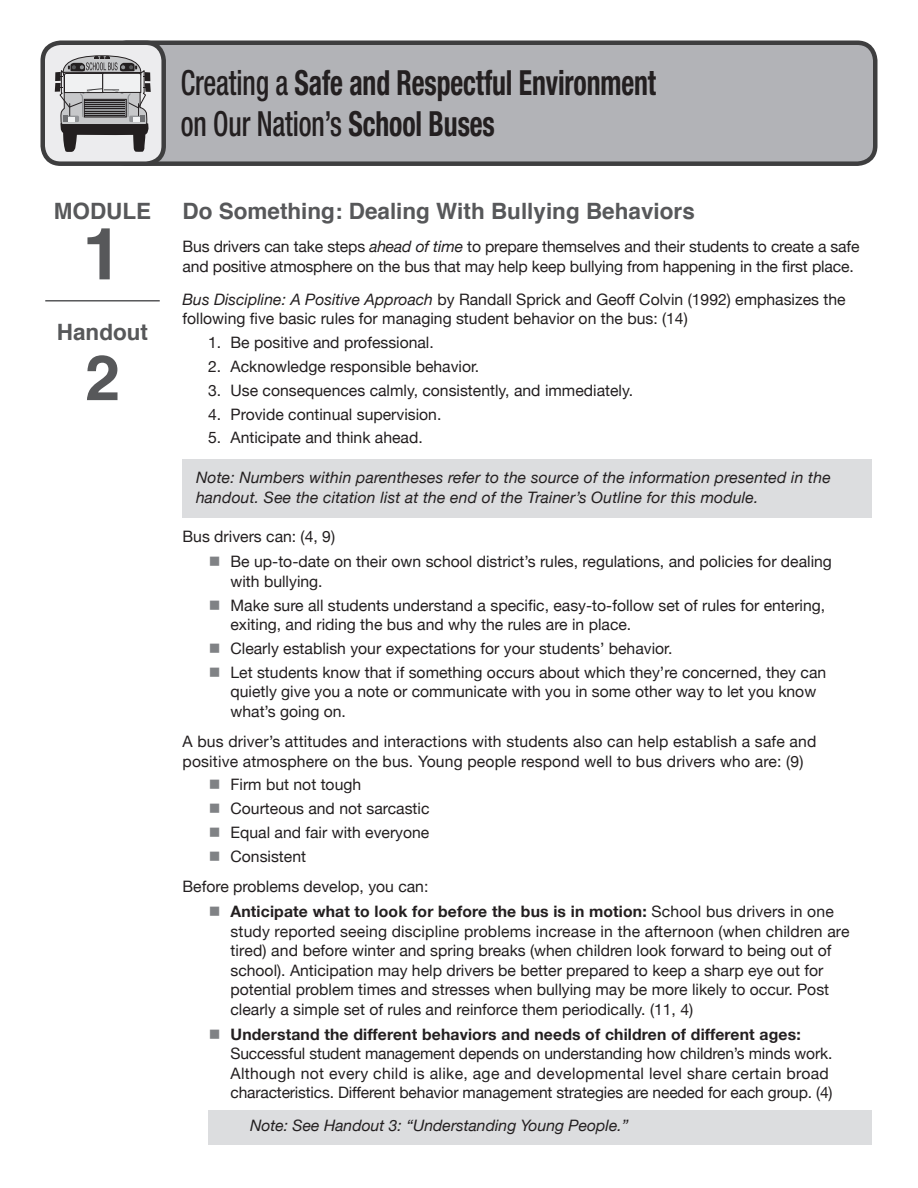
<style>
.page{position:relative;width:918px;height:1188px;background:#fff}
.page>*{position:absolute;margin:0;border:0;box-sizing:border-box;transform-origin:0 0}
.t1{font:700 72px "Helvetica";color:#57585a}
.t2{font:700 63px "Helvetica";color:#57585a}
.t3{font:700 condensed 34.65px/40.5px "Helvetica Neue";letter-spacing:-.005em;color:#231f20;scale:.8 1}
.Header_1{font:700 22.5px "Helvetica";color:#57585a}
.Bullets_1{font:15.75px/19.5px "Helvetica Neue";color:#231f20}
.Paragraph{font:15.75px/19.5px "Helvetica Neue";color:#231f20}
.t4{font:italic 15.75px/19.5px "Helvetica Neue";letter-spacing:.01em;color:#231f20}
.Paragraph_indent_for{font:15.75px "Helvetica Neue";color:#231f20}
.s1{font-weight:500}
.s2{font-style:italic}
.s3{color:#808285}
.s4{font-weight:700}
</style>
<div class="page">
<div style="left:109px;top:43px;width:766px;height:121px;background:#b2b3b7;border-radius:18px"></div>
<div style="left:106px;top:40px;width:771px;height:126px;border:4px solid #3e3e3f;border-radius:18px"></div>
<div style="left:43px;top:43px;width:121px;height:121px;background:#ececee;border-radius:18px"></div>
<div style="left:40px;top:40px;width:126px;height:126px;border:4px solid #3e3e3f;border-radius:18px"></div>
<svg style="left:55px;top:56px;width:96px;height:96px"></svg>
<div style="left:208px;top:1110px;width:664px;height:35px;background:#dcdddf"></div>
<div style="left:183px;top:459px;width:689px;height:58px;background:#dcdddf"></div>
<hr style="left:45px;top:300px;width:115px;height:2px;background:#57585a">
<p class="Header_1" style="left:54px;top:193px;width:99px">MODULE</p>
<p class="t1" style="left:82px;top:196px;width:42px">1</p>
<p class="Header_1" style="left:57px;top:314px;width:93px">Handout</p>
<p class="t2" style="left:85px;top:327px;width:37px">2</p>
<h3 class="t3" style="left:181px;top:62px;width:596px"><span class="s1">Creating a</span> Safe and Respectful Environment <span class="s1">on Our Nation’s</span> School Buses</h3>
<p class="Header_1" style="left:183px;top:193px;width:514px">Do Something: Dealing With Bullying Behaviors</p>
<p class="Paragraph" style="left:183px;top:237px;width:679px">Bus drivers can take steps <span class="s2">ahead of time</span> to prepare themselves and their students to create a safe and positive atmosphere on the bus that may help keep bullying from happening in the first place.</p>
<p class="Paragraph" style="left:183px;top:289px;width:665px"><span class="s2">Bus Discipline: A Positive Approach</span> by Randall Sprick and Geoff Colvin (1992) emphasizes the following five basic rules for managing student behavior on the bus: (14)</p>
<p class="Paragraph_indent_for" style="left:208px;top:333px;width:227px">1. Be positive and professional.</p>
<p class="Paragraph_indent_for" style="left:208px;top:357px;width:273px">2. Acknowledge responsible behavior.</p>
<p class="Paragraph_indent_for" style="left:208px;top:381px;width:427px">3. Use consequences calmly, consistently, and immediately.</p>
<p class="Paragraph_indent_for" style="left:208px;top:405px;width:235px">4. Provide continual supervision.</p>
<p class="Paragraph_indent_for" style="left:208px;top:428px;width:216px">5. Anticipate and think ahead.</p>
<p class="t4" style="left:196px;top:468px;width:636px">Note: Numbers within parentheses refer to the source of the information presented in the handout. See the citation list at the end of the Trainer’s Outline for this module.</p>
<p class="Paragraph" style="left:183px;top:527px;width:154px">Bus drivers can: (4, 9)</p>
<p class="Bullets_1" style="left:231px;top:552px;width:603px;text-indent:-22px"><span class="s3">■</span> Be up-to-date on their own school district’s rules, regulations, and policies for dealing with bullying.</p>
<p class="Bullets_1" style="left:231px;top:595px;width:596px;text-indent:-22px"><span class="s3">■</span> Make sure all students understand a specific, easy-to-follow set of rules for entering, exiting, and riding the bus and why the rules are in place.</p>
<p class="Bullets_1" style="left:209px;top:638px;width:465px"><span class="s3">■</span> Clearly establish your expectations for your students’ behavior.</p>
<p class="Bullets_1" style="left:231px;top:662px;width:597px;text-indent:-22px"><span class="s3">■</span> Let students know that if something occurs about which they’re concerned, they can quietly give you a note or communicate with you in some other way to let you know what’s going on.</p>
<p class="Paragraph" style="left:183px;top:732px;width:635px">A bus driver’s attitudes and interactions with students also can help establish a safe and positive atmosphere on the bus. Young people respond well to bus drivers who are: (9)</p>
<p class="Bullets_1" style="left:209px;top:775px;width:154px"><span class="s3">■</span> Firm but not tough</p>
<p class="Bullets_1" style="left:209px;top:799px;width:222px"><span class="s3">■</span> Courteous and not sarcastic</p>
<p class="Bullets_1" style="left:209px;top:823px;width:222px"><span class="s3">■</span> Equal and fair with everyone</p>
<p class="Bullets_1" style="left:209px;top:846px;width:99px"><span class="s3">■</span> Consistent</p>
<p class="Paragraph" style="left:183px;top:877px;width:247px">Before problems develop, you can:</p>
<p class="Bullets_1" style="left:231px;top:902px;width:621px;text-indent:-22px"><span class="s3">■</span> <span class="s4">Anticipate what to look for before the bus is in motion:</span> School bus drivers in one study reported seeing discipline problems increase in the afternoon (when children are tired) and before winter and spring breaks (when children look forward to being out of school). Anticipation may help drivers be better prepared to keep a sharp eye out for potential problem times and stresses when bullying may be more likely to occur. Post clearly a simple set of rules and reinforce them periodically. (11, 4)</p>
<p class="Bullets_1" style="left:231px;top:1024px;width:604px;text-indent:-22px"><span class="s3">■</span> <span class="s4">Understand the different behaviors and needs of children of different ages:<br></span>Successful student management depends on understanding how children’s minds work.<br>Although not every child is alike, age and developmental level share certain broad characteristics. Different behavior management strategies are needed for each group. (4)</p>
<p class="t4" style="left:250px;top:1115px;width:380px">Note: See Handout 3: “Understanding Young People.”</p>
</div>
